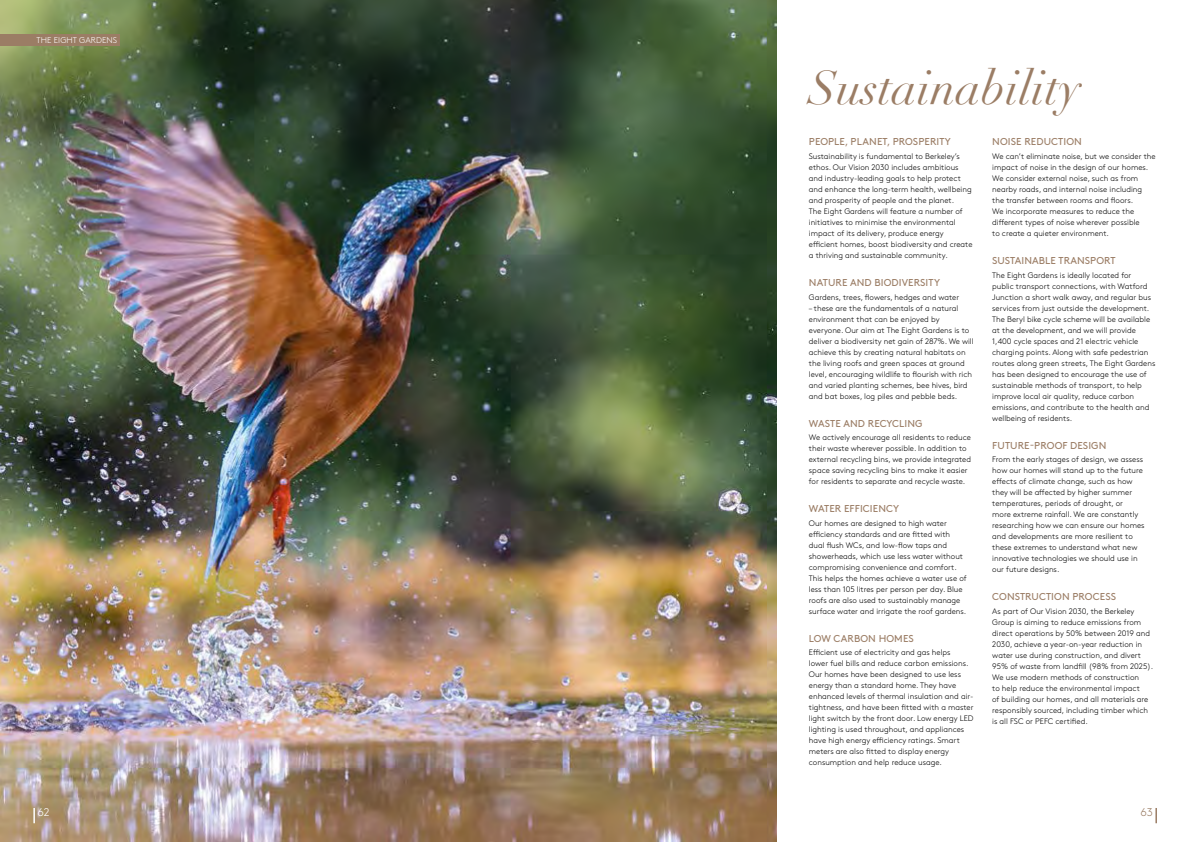
<style>
.page{position:relative;width:1191px;height:842px;background:#fff}
.page>*{position:absolute;margin:0;border:0;box-sizing:border-box;transform-origin:0 0}
.t1{font:italic 47.2px "Didot";color:#9b7d65}
.t2{font:300 11.2px "Brown Pro";color:#fff}
.t3{font:300 11.2px "Brown Pro";color:#9b7d65}
.t4{font:10px "Brown Pro";letter-spacing:.01em;color:#9b7d65}
.t5{font:300 8.4px "Brown Pro";letter-spacing:.01em;color:#fff}
.t6{font:300 8px/11px "Brown Pro";color:#000}
</style>
<div class="page">
<img style="left:0;top:0;width:776px;height:842px">
<div style="left:0;top:34px;width:120px;height:11px;background:#9b7d65"></div>
<svg style="left:1155px;top:808px;width:2px;height:15px"></svg>
<svg style="left:33px;top:808px;width:2px;height:15px"></svg>
<p class="t5" style="left:37px;top:33px;width:82px">THE EIGHT GARDENS</p>
<h1 class="t1" style="left:809px;top:58px;width:273px">Sustainability</h1>
<p class="t4" style="left:809px;top:134px;width:143px">PEOPLE, PLANET, PROSPERITY</p>
<p class="t6" style="left:809px;top:150px;width:165px">Sustainability is fundamental to Berkeley’s ethos. Our Vision 2030 includes ambitious and industry-leading goals to help protect and enhance the long-term health, wellbeing and prosperity of people and the planet.<br>The Eight Gardens will feature a number of initiatives to minimise the environmental impact of its delivery, produce energy efficient homes, boost biodiversity and create a thriving and sustainable community.</p>
<p class="t4" style="left:809px;top:275px;width:133px">NATURE AND BIODIVERSITY</p>
<p class="t6" style="left:809px;top:291px;width:152px">Gardens, trees, flowers, hedges and water</p>
<p class="t6" style="left:809px;top:302px;width:166px">– these are the fundamentals of a natural environment that can be enjoyed by everyone. Our aim at The Eight Gardens is to deliver a biodiversity net gain of 287%. We will achieve this by creating natural habitats on the living roofs and green spaces at ground level, encouraging wildlife to flourish with rich and varied planting schemes, bee hives, bird and bat boxes, log piles and pebble beds.</p>
<p class="t4" style="left:809px;top:415px;width:115px">WASTE AND RECYCLING</p>
<p class="t6" style="left:809px;top:431px;width:164px">We actively encourage all residents to reduce their waste wherever possible. In addition to external recycling bins, we provide integrated space saving recycling bins to make it easier for residents to separate and recycle waste.</p>
<p class="t4" style="left:809px;top:501px;width:92px">WATER EFFICIENCY</p>
<p class="t6" style="left:809px;top:517px;width:159px">Our homes are designed to high water efficiency standards and are fitted with dual flush WCs, and low-flow taps and showerheads, which use less water without compromising convenience and comfort.<br>This helps the homes achieve a water use of less than 105 litres per person per day. Blue roofs are also used to sustainably manage surface water and irrigate the roof gardens.</p>
<p class="t4" style="left:809px;top:630px;width:106px">LOW CARBON HOMES</p>
<p class="t6" style="left:809px;top:646px;width:166px">Efficient use of electricity and gas helps<br>lower fuel bills and reduce carbon emissions.<br>Our homes have been designed to use less energy than a standard home. They have enhanced levels of thermal insulation and air&shy;tightness, and have been fitted with a master light switch by the front door. Low energy LED lighting is used throughout, and appliances have high energy efficiency ratings. Smart meters are also fitted to display energy consumption and help reduce usage.</p>
<p class="t4" style="left:992px;top:134px;width:91px">NOISE REDUCTION</p>
<p class="t6" style="left:992px;top:150px;width:165px">We can’t eliminate noise, but we consider the impact of noise in the design of our homes.<br>We consider external noise, such as from nearby roads, and internal noise including the transfer between rooms and floors.<br>We incorporate measures to reduce the different types of noise wherever possible<br>to create a quieter environment.</p>
<p class="t4" style="left:992px;top:253px;width:125px">SUSTAINABLE TRANSPORT</p>
<p class="t6" style="left:992px;top:269px;width:165px">The Eight Gardens is ideally located for<br>public transport connections, with Watford Junction a short walk away, and regular bus services from just outside the development.<br>The Beryl bike cycle scheme will be available at the development, and we will provide 1,400 cycle spaces and 21 electric vehicle charging points. Along with safe pedestrian routes along green streets, The Eight Gardens has been designed to encourage the use of sustainable methods of transport, to help improve local air quality, reduce carbon emissions, and contribute to the health and wellbeing of residents.</p>
<p class="t4" style="left:992px;top:437px;width:116px">FUTURE-PROOF DESIGN</p>
<p class="t6" style="left:992px;top:453px;width:154px">From the early stages of design, we assess how our homes will stand up to the future effects of climate change, such as how they will be affected by higher summer temperatures, periods of drought, or<br>more extreme rainfall. We are constantly researching how we can ensure our homes and developments are more resilient to these extremes to understand what new innovative technologies we should use in our future designs.</p>
<p class="t4" style="left:992px;top:589px;width:125px">CONSTRUCTION PROCESS</p>
<p class="t6" style="left:992px;top:605px;width:162px">As part of Our Vision 2030, the Berkeley Group is aiming to reduce emissions from direct operations by 50% between 2019 and 2030, achieve a year-on-year reduction in water use during construction, and divert 95% of waste from landfill (98% from 2025).<br>We use modern methods of construction<br>to help reduce the environmental impact<br>of building our homes, and all materials are responsibly sourced, including timber which is all FSC or PEFC certified.</p>
<h2 class="t2" style="left:38px;top:804px;width:14px">62</h2>
<h2 class="t3" style="left:1140px;top:804px;width:14px">63</h2>
</div>
